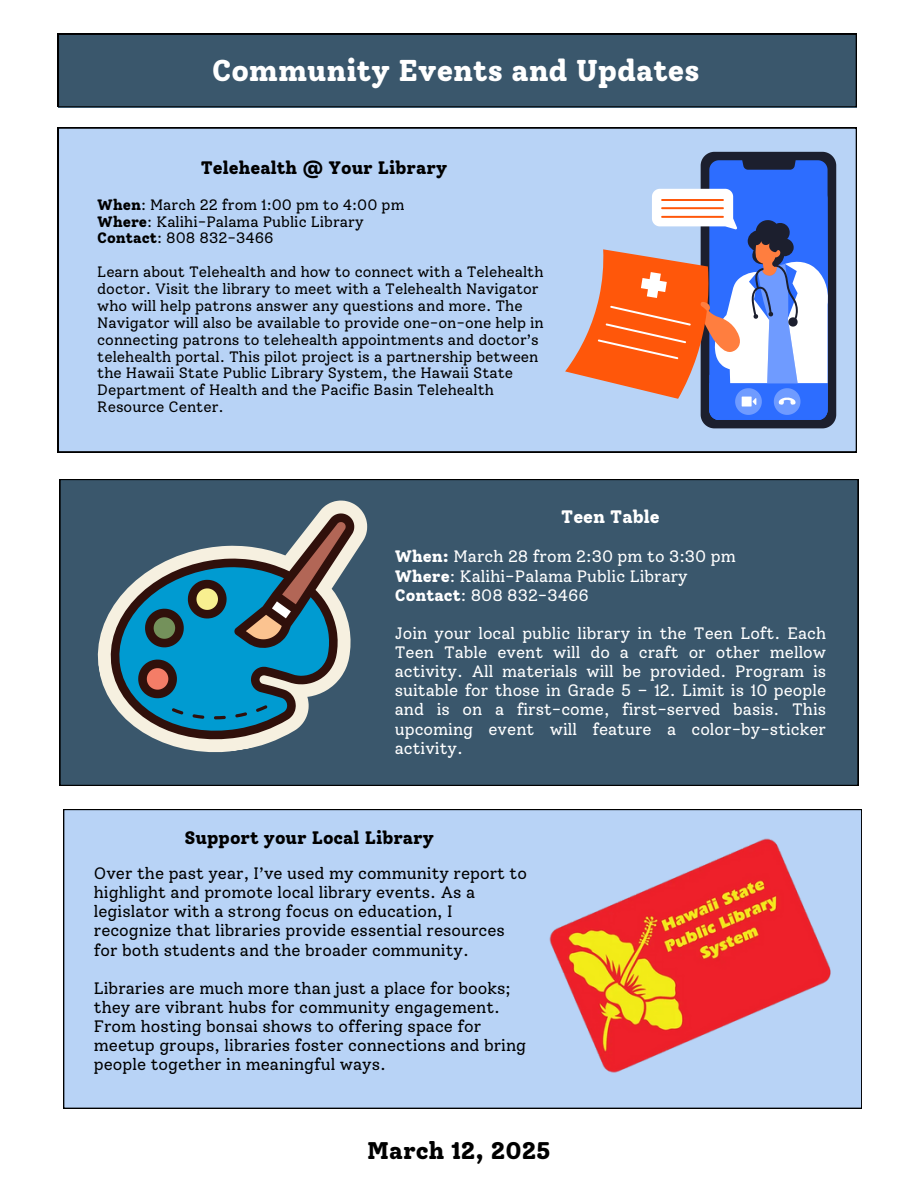
<style>
.page{position:relative;width:918px;height:1188px;background:#fff}
.page>*{position:absolute;margin:0;border:0;box-sizing:border-box;transform-origin:0 0}
.t1{font:800 30px "Solway";color:#fff}
.t2{font:800 24px "Solway";color:#000}
.t3{font:800 18px "Solway";color:#000}
.t4{font:800 18px "Solway";color:#fff}
.t5{font:16.5px/19.2px "Solway";color:#000}
.t6{font:16.5px/19.2px "Solway";color:#fff}
.t7{font:15px/16.8px "Solway";color:#000}
.s1{font-weight:800}
</style>
<div class="page">
<div style="left:58px;top:34px;width:799px;height:73px;background:#3a576c"></div>
<div style="left:63px;top:809px;width:417px;height:299px;background:#b8d3f6"></div>
<img style="left:480px;top:809px;width:382px;height:300px">
<div style="left:58px;top:128px;width:799px;height:324px;background:#b8d3f6"></div>
<div style="left:60px;top:479px;width:798px;height:307px;background:#3a576c"></div>
<svg style="left:565px;top:152px;width:271px;height:276px;background:#a196b5"></svg>
<div style="left:78px;top:497px;width:322px;height:274px;background:#3a576c"></div>
<svg style="left:93px;top:511px;width:292px;height:245px;background:#4b7789"></svg>
<p class="t1" style="left:212px;top:52px;width:490px">Community Events and Updates</p>
<p class="t3" style="left:201px;top:157px;width:248px">Telehealth @ Your Library</p>
<p class="t7" style="left:97px;top:196px;width:309px"><span class="s1">When</span>: March 22 from 1:00 pm to 4:00 pm</p>
<h3 class="t7" style="left:97px;top:213px;width:268px"><span class="s1">Where</span>: Kalihi-Palama Public Library</h3>
<h4 class="t7" style="left:97px;top:230px;width:178px"><span class="s1">Contact</span>: 808 832-3466</h4>
<h4 class="t7" style="left:97px;top:264px;width:448px">Learn about Telehealth and how to connect with a Telehealth doctor. Visit the library to meet with a Telehealth Navigator who will help patrons answer any questions and more. The Navigator will also be available to provide one-on-one help in connecting patrons to telehealth appointments and doctor’s telehealth portal. This pilot project is a partnership between the Hawaii State Public Library System, the Hawaii State Department of Health and the Pacific Basin Telehealth Resource Center.</h4>
<p class="t4" style="left:561px;top:505px;width:100px">Teen Table</p>
<h1 class="t6" style="left:395px;top:547px;width:342px"><span class="s1">When:</span> March 28 from 2:30 pm to 3:30 pm<br><span class="s1">Where</span>: Kalihi-Palama Public Library<br><span class="s1">Contact</span>: 808 832-3466</h1>
<h3 class="t6" style="left:395px;top:624px;width:433px;text-align:justify">Join your local public library in the Teen Loft. Each Teen Table event will do a craft or other mellow activity. All materials will be provided. Program is suitable for those in Grade 5 – 12. Limit is 10 people and is on a first-come, first-served basis. This upcoming event will feature a color-by-sticker activity.</h3>
<p class="t3" style="left:185px;top:827px;width:251px">Support your Local Library</p>
<p class="t5" style="left:94px;top:864px;width:435px">Over the past year, I’ve used my community report to highlight and promote local library events. As a legislator with a strong focus on education, I recognize that libraries provide essential resources for both students and the broader community.</p>
<p class="t5" style="left:94px;top:978px;width:434px">Libraries are much more than just a place for books; they are vibrant hubs for community engagement.<br>From hosting bonsai shows to offering space for meetup groups, libraries foster connections and bring people together in meaningful ways.</p>
<h4 class="t2" style="left:367px;top:1136px;width:185px">March 12, 2025</h4>
</div>
